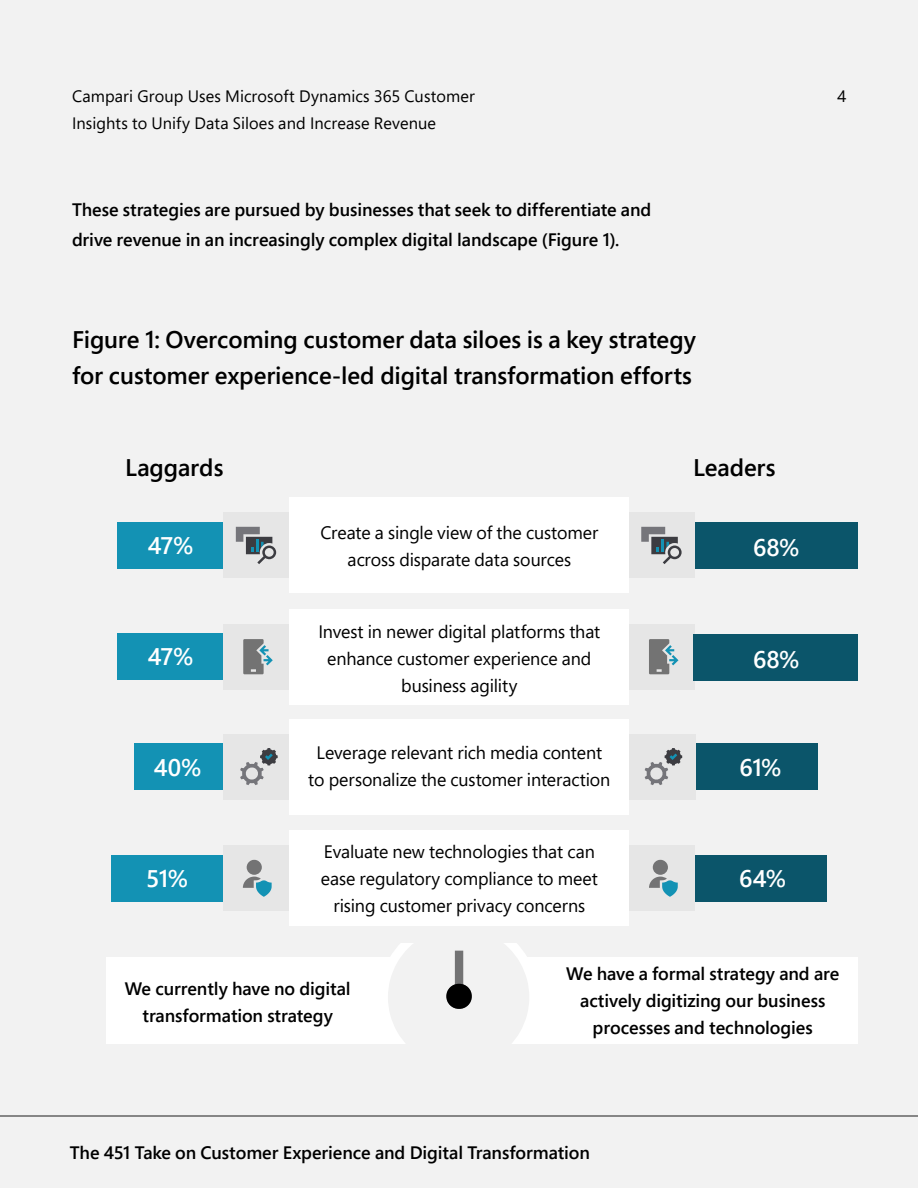
<style>
.page{position:relative;width:918px;height:1188px;background:#f2f2f2}
.page>*{position:absolute;margin:0;border:0;box-sizing:border-box;transform-origin:0 0}
.H4_Subtitle_16_24{font:600 24px/36px "Segoe Pro";letter-spacing:-.005em;color:#000}
.H4_Subtitle_16_24-2{font:600 24px "Segoe Pro";letter-spacing:-.01em;color:#fff}
.Graph_text{font:18px/27px "Segoe Pro";letter-spacing:-.005em;color:#000;text-align:center}
.P_12_20{font:600 18px/30px "Segoe Pro";color:#000}
.Graph_text-2{font:600 18px/27px "Segoe Pro";color:#000;text-align:center}
.t1{font:16.5px "Segoe Pro";letter-spacing:.01em;color:#000}
</style>
<div class="page">
<hr style="left:0;top:1115px;width:918px;height:2px;background:#333">
<div style="left:514px;top:957px;width:344px;height:87px;background:#fff"></div>
<div style="left:107px;top:957px;width:302px;height:87px;background:#fff"></div>
<svg style="left:388px;top:943px;width:141px;height:101px"></svg>
<div style="left:628px;top:624px;width:66px;height:65px;background:#e6e6e6"></div>
<div style="left:117px;top:634px;width:106px;height:46px;background:#1392b4"></div>
<div style="left:223px;top:624px;width:66px;height:65px;background:#e6e6e6"></div>
<div style="left:289px;top:609px;width:340px;height:95px;background:#fff"></div>
<svg style="left:649px;top:639px;width:29px;height:35px"></svg>
<svg style="left:243px;top:639px;width:30px;height:35px"></svg>
<div style="left:693px;top:634px;width:165px;height:46px;background:#0b556a"></div>
<div style="left:695px;top:744px;width:122px;height:46px;background:#0b556a"></div>
<div style="left:629px;top:734px;width:66px;height:65px;background:#e6e6e6"></div>
<div style="left:134px;top:744px;width:90px;height:46px;background:#1392b4"></div>
<div style="left:224px;top:734px;width:66px;height:65px;background:#e6e6e6"></div>
<div style="left:289px;top:719px;width:340px;height:95px;background:#fff"></div>
<svg style="left:645px;top:748px;width:37px;height:37px"></svg>
<svg style="left:240px;top:748px;width:38px;height:37px"></svg>
<div style="left:694px;top:855px;width:133px;height:46px;background:#0b556a"></div>
<div style="left:628px;top:846px;width:66px;height:65px;background:#e6e6e6"></div>
<div style="left:111px;top:855px;width:113px;height:46px;background:#1392b4"></div>
<div style="left:223px;top:846px;width:66px;height:65px;background:#e6e6e6"></div>
<div style="left:289px;top:831px;width:340px;height:95px;background:#fff"></div>
<svg style="left:649px;top:860px;width:29px;height:37px"></svg>
<svg style="left:243px;top:860px;width:29px;height:37px"></svg>
<div style="left:693px;top:522px;width:165px;height:47px;background:#0b556a"></div>
<div style="left:117px;top:522px;width:106px;height:47px;background:#1392b4"></div>
<div style="left:223px;top:513px;width:66px;height:65px;background:#e6e6e6"></div>
<svg style="left:236px;top:527px;width:40px;height:37px"></svg>
<div style="left:628px;top:513px;width:66px;height:65px;background:#e6e6e6"></div>
<svg style="left:641px;top:527px;width:41px;height:37px"></svg>
<div style="left:289px;top:498px;width:340px;height:95px;background:#fff"></div>
<p class="t1" style="left:72px;top:85px;width:404px">Campari Group Uses Microsoft Dynamics 365 Customer</p>
<p class="t1" style="left:837px;top:85px;width:11px">4</p>
<p class="t1" style="left:72px;top:112px;width:366px">Insights to Unify Data Siloes and Increase Revenue</p>
<p class="P_12_20" style="left:72px;top:194px;width:581px">These strategies are pursued by businesses that seek to differentiate and drive revenue in an increasingly complex digital landscape (Figure 1).</p>
<p class="H4_Subtitle_16_24" style="left:72px;top:321px;width:626px">Figure 1: Overcoming customer data siloes is a key strategy for customer experience-led digital transformation efforts</p>
<p class="H4_Subtitle_16_24" style="left:125px;top:448px;width:100px">Laggards</p>
<p class="H4_Subtitle_16_24" style="left:693px;top:448px;width:84px">Leaders</p>
<p class="Graph_text" style="left:320px;top:518px;width:279px">Create a single view of the customer across disparate data sources</p>
<p class="H4_Subtitle_16_24-2" style="left:148px;top:529px;width:47px">47%</p>
<p class="H4_Subtitle_16_24-2" style="left:753px;top:531px;width:48px">68%</p>
<p class="H4_Subtitle_16_24-2" style="left:148px;top:640px;width:47px">47%</p>
<p class="Graph_text" style="left:318px;top:617px;width:283px">Invest in newer digital platforms that enhance customer experience and business agility</p>
<p class="H4_Subtitle_16_24-2" style="left:753px;top:643px;width:48px">68%</p>
<p class="H4_Subtitle_16_24-2" style="left:154px;top:751px;width:49px">40%</p>
<p class="Graph_text" style="left:308px;top:739px;width:304px">Leverage relevant rich media content to personalize the customer interaction</p>
<p class="H4_Subtitle_16_24-2" style="left:740px;top:751px;width:44px">61%</p>
<p class="H4_Subtitle_16_24-2" style="left:146px;top:862px;width:43px">51%</p>
<p class="Graph_text" style="left:321px;top:838px;width:279px">Evaluate new technologies that can ease regulatory compliance to meet rising customer privacy concerns</p>
<p class="H4_Subtitle_16_24-2" style="left:739px;top:862px;width:48px">64%</p>
<p class="Graph_text-2" style="left:125px;top:974px;width:227px">We currently have no digital transformation strategy</p>
<p class="Graph_text-2" style="left:566px;top:959px;width:275px">We have a formal strategy and are actively digitizing our business processes and technologies</p>
<p class="P_12_20" style="left:70px;top:1137px;width:522px">The 451 Take on Customer Experience and Digital Transformation</p>
</div>
